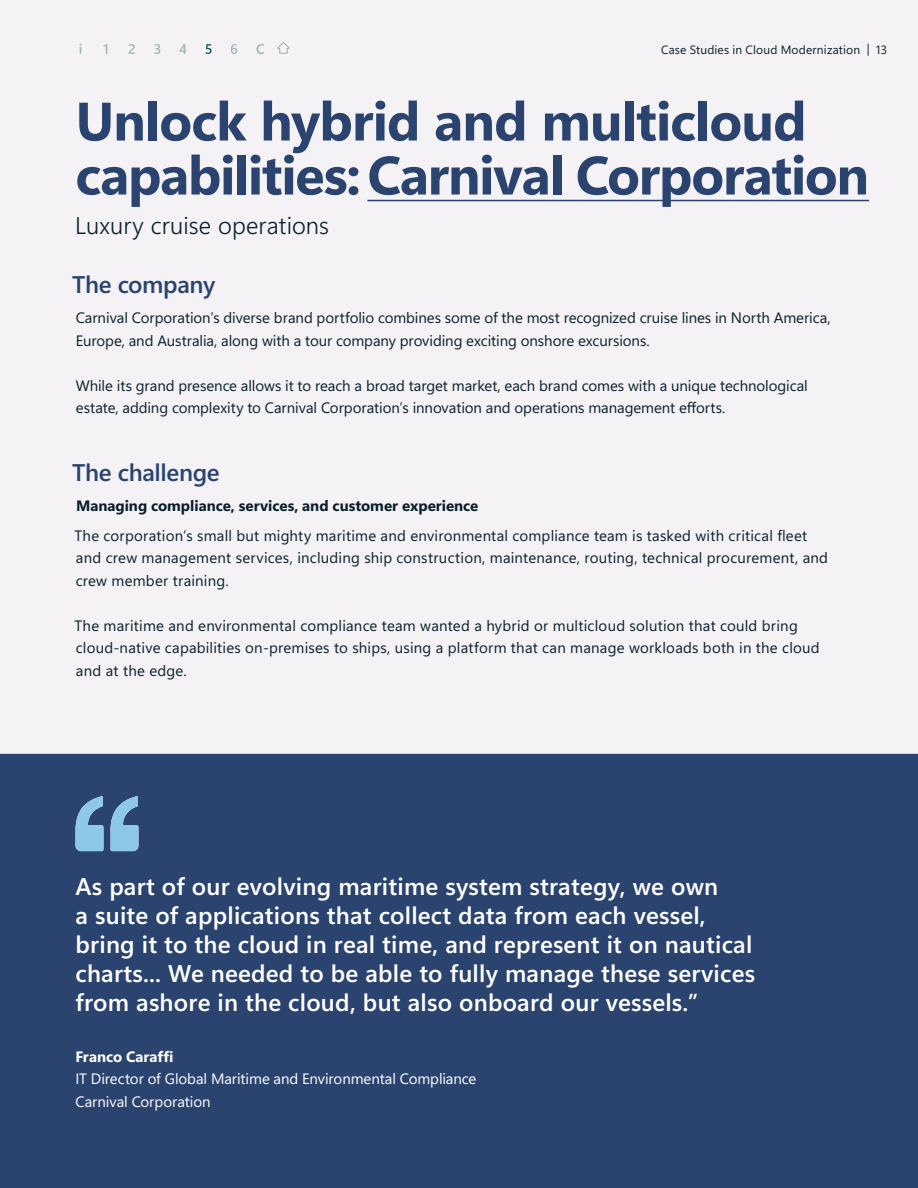
<style>
.page{position:relative;width:918px;height:1188px;background:#fff}
.page>*{position:absolute;margin:0;border:0;box-sizing:border-box;transform-origin:0 0}
.t1{font:54px/54px "Segoe Sans a 8000 2 bc 0000";letter-spacing:-.02em;color:#2a446f}
.t2{font:24px/28.8px "Segoe Sans a 8000";letter-spacing:.01em;color:#fff}
.t3{font:24px "Segoe Sans a 8000 15 e 0000";letter-spacing:.005em;color:#091f2c}
.t4{font:24px "Segoe Sans a 8000";letter-spacing:-.015em;color:#2a446f}
.t5{font:15px/22.5px "Segoe Sans a 8000";letter-spacing:.01em;color:#091f2c}
.t6{font:15px/22.5px "Segoe Sans a 8000";letter-spacing:-.005em;color:#fff}
.t7{font:15px "Segoe Sans a 8000 2 bc 0000";color:#091f2c}
.t8{font:12px "Segoe Sans a 8000";letter-spacing:.015em;color:#091f2c}
.s1{font-family:"Segoe Sans a 8000 2 bc 0000"}
</style>
<div class="page">
<svg style="left:79px;top:44px;width:3px;height:10px"></svg>
<svg style="left:128px;top:44px;width:7px;height:10px"></svg>
<svg style="left:179px;top:44px;width:7px;height:10px"></svg>
<svg style="left:103px;top:44px;width:4px;height:10px"></svg>
<svg style="left:154px;top:44px;width:6px;height:10px"></svg>
<svg style="left:205px;top:44px;width:7px;height:10px"></svg>
<svg style="left:276px;top:41px;width:15px;height:14px"></svg>
<svg style="left:231px;top:44px;width:6px;height:10px"></svg>
<svg style="left:257px;top:44px;width:7px;height:10px"></svg>
<hr style="left:367px;top:200px;width:502px;height:1px;background:#2a446f">
<div style="left:0;top:754px;width:918px;height:434px;background:#2a446f"></div>
<svg style="left:75px;top:796px;width:63px;height:55px;background:#6b99bc"></svg>
<p class="t8" style="left:661px;top:41px;width:227px">Case Studies in Cloud Modernization | 13</p>
<p class="t1" style="left:75px;top:92px;width:795px">Unlock hybrid and multicloud capabilities: Carnival Corporation</p>
<p class="t3" style="left:75px;top:209px;width:255px">Luxury cruise operations</p>
<p class="t4" style="left:72px;top:268px;width:145px">The company</p>
<p class="t5" style="left:76px;top:307px;width:756px">Carnival Corporation’s diverse brand portfolio combines some of the most recognized cruise lines in North America,<br>Europe, and Australia, along with a tour company providing exciting onshore excursions.</p>
<p class="t5" style="left:76px;top:374px;width:734px">While its grand presence allows it to reach a broad target market, each brand comes with a unique technological estate, adding complexity to Carnival Corporation’s innovation and operations management efforts.</p>
<p class="t4" style="left:72px;top:455px;width:149px">The challenge</p>
<p class="t7" style="left:76px;top:495px;width:404px">Managing compliance, services, and customer experience</p>
<p class="t5" style="left:75px;top:524px;width:755px">The corporation’s small but mighty maritime and environmental compliance team is tasked with critical fleet and crew management services, including ship construction, maintenance, routing, technical procurement, and crew member training.</p>
<p class="t5" style="left:75px;top:614px;width:747px">The maritime and environmental compliance team wanted a hybrid or multicloud solution that could bring cloud-native capabilities on-premises to ships, using a platform that can manage workloads both in the cloud and at the edge.</p>
<p class="t2" style="left:75px;top:872px;width:681px">As part of our evolving maritime system strategy, we own<br>a suite of applications that collect data from each vessel, bring it to the cloud in real time, and represent it on nautical charts... We needed to be able to fully manage these services from ashore in the cloud, but also onboard our vessels.”</p>
<p class="t6" style="left:75px;top:1045px;width:402px"><span class="s1">Franco Caraffi<br></span>IT Director of Global Maritime and Environmental Compliance<br>Carnival Corporation</p>
</div>
